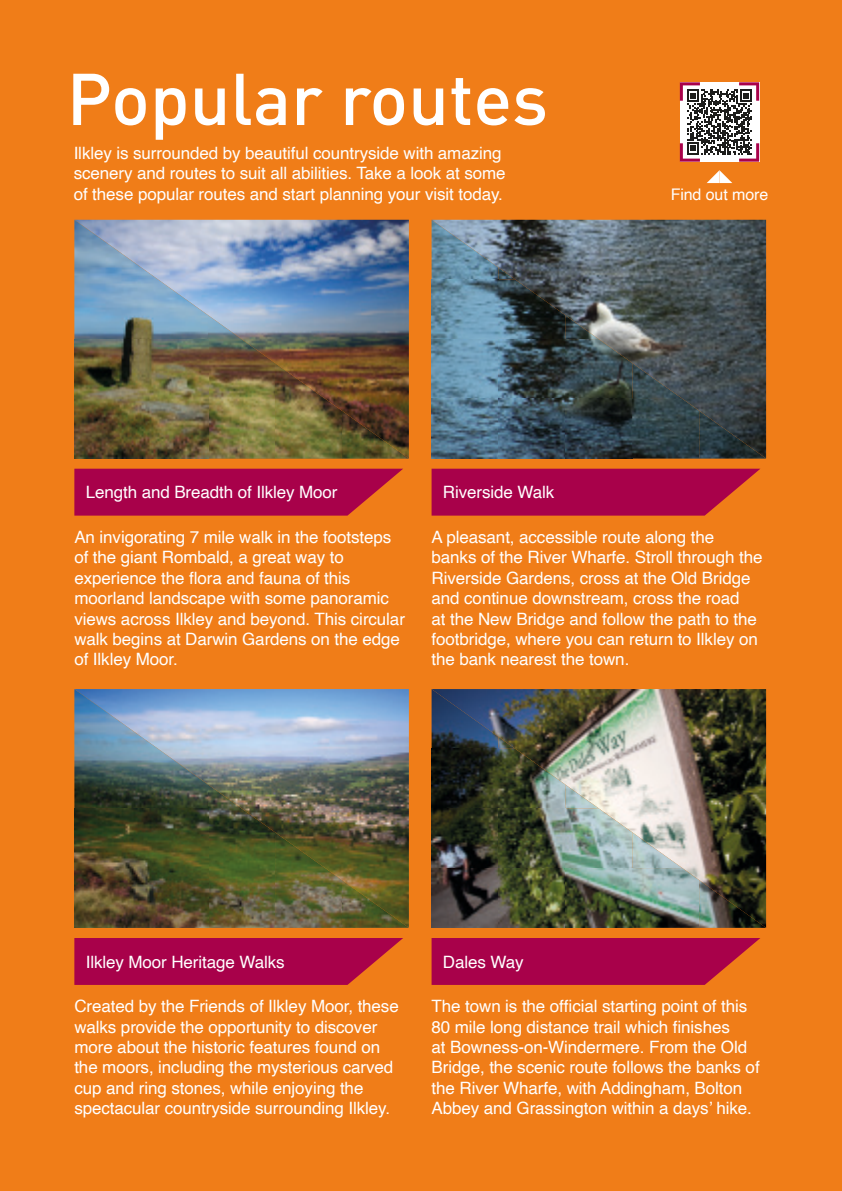
<style>
.page{position:relative;width:842px;height:1191px;background:#f07d18}
.page>*{position:absolute;margin:0;border:0;box-sizing:border-box;transform-origin:0 0}
.t1{font:500 72px "DIN Pro";color:#fff}
.t2{font:17px/20.4px "Helvetica";letter-spacing:-.005em;color:#fff}
.t3{font:16px "Helvetica";letter-spacing:-.005em;color:#fff}
</style>
<div class="page">
<img style="left:208px;top:220px;width:201px;height:191px">
<img style="left:74px;top:220px;width:134px;height:238px">
<img style="left:208px;top:315px;width:67px;height:143px">
<img style="left:275px;top:363px;width:67px;height:95px">
<img style="left:342px;top:411px;width:67px;height:47px">
<svg style="left:74px;top:469px;width:329px;height:46px;background:#ae0b45"></svg>
<img style="left:498px;top:220px;width:268px;height:191px">
<img style="left:432px;top:220px;width:66px;height:238px">
<img style="left:498px;top:267px;width:17px;height:12px">
<img style="left:498px;top:279px;width:67px;height:179px">
<img style="left:565px;top:315px;width:34px;height:24px">
<img style="left:565px;top:339px;width:67px;height:119px">
<img style="left:632px;top:363px;width:51px;height:36px">
<img style="left:632px;top:399px;width:67px;height:59px">
<img style="left:699px;top:411px;width:67px;height:47px">
<svg style="left:432px;top:469px;width:328px;height:46px;background:#ad0b45"></svg>
<img style="left:208px;top:689px;width:201px;height:191px">
<img style="left:74px;top:689px;width:134px;height:238px">
<img style="left:208px;top:784px;width:67px;height:143px">
<img style="left:275px;top:832px;width:67px;height:95px">
<img style="left:342px;top:880px;width:67px;height:47px">
<svg style="left:74px;top:938px;width:329px;height:47px;background:#ae0b45"></svg>
<img style="left:498px;top:689px;width:268px;height:191px">
<img style="left:432px;top:689px;width:66px;height:238px">
<img style="left:498px;top:736px;width:17px;height:12px">
<img style="left:498px;top:748px;width:67px;height:179px">
<img style="left:565px;top:784px;width:34px;height:24px">
<img style="left:565px;top:808px;width:67px;height:119px">
<img style="left:632px;top:832px;width:50px;height:36px">
<img style="left:632px;top:868px;width:67px;height:59px">
<img style="left:699px;top:880px;width:67px;height:47px">
<svg style="left:432px;top:938px;width:328px;height:47px;background:#ae0b45"></svg>
<svg style="left:707px;top:170px;width:25px;height:13px"></svg>
<svg style="left:680px;top:82px;width:79px;height:80px;background:#9e9397"></svg>
<h1 class="t1" style="left:67px;top:41px;width:483px">Popular routes</h1>
<p class="t2" style="left:74px;top:143px;width:433px">Ilkley is surrounded by beautiful countryside with amazing scenery and routes to suit all abilities. Take a look at some of these popular routes and start planning your visit today.</p>
<p class="t2" style="left:86px;top:482px;width:253px">Length and Breadth of Ilkley Moor</p>
<p class="t2" style="left:443px;top:482px;width:113px">Riverside Walk</p>
<p class="t3" style="left:671px;top:182px;width:99px">Find out more</p>
<p class="t2" style="left:74px;top:527px;width:332px">An invigorating 7 mile walk in the footsteps of the giant Rombald, a great way to experience the flora and fauna of this moorland landscape with some panoramic views across Ilkley and beyond. This circular walk begins at Darwin Gardens on the edge of Ilkley Moor.</p>
<p class="t2" style="left:432px;top:527px;width:332px">A pleasant, accessible route along the banks of the River Wharfe. Stroll through the Riverside Gardens, cross at the Old Bridge and continue downstream, cross the road<br>at the New Bridge and follow the path to the footbridge, where you can return to Ilkley on the bank nearest the town.</p>
<p class="t2" style="left:86px;top:952px;width:200px">Ilkley Moor Heritage Walks</p>
<p class="t2" style="left:74px;top:996px;width:326px">Created by the Friends of Ilkley Moor, these walks provide the opportunity to discover more about the historic features found on the moors, including the mysterious carved cup and ring stones, while enjoying the spectacular countryside surrounding Ilkley.</p>
<p class="t2" style="left:443px;top:952px;width:82px">Dales Way</p>
<p class="t2" style="left:432px;top:996px;width:330px">The town is the official starting point of this 80 mile long distance trail which finishes<br>at Bowness-on-Windermere. From the Old Bridge, the scenic route follows the banks of the River Wharfe, with Addingham, Bolton Abbey and Grassington within a days’ hike.</p>
</div>
